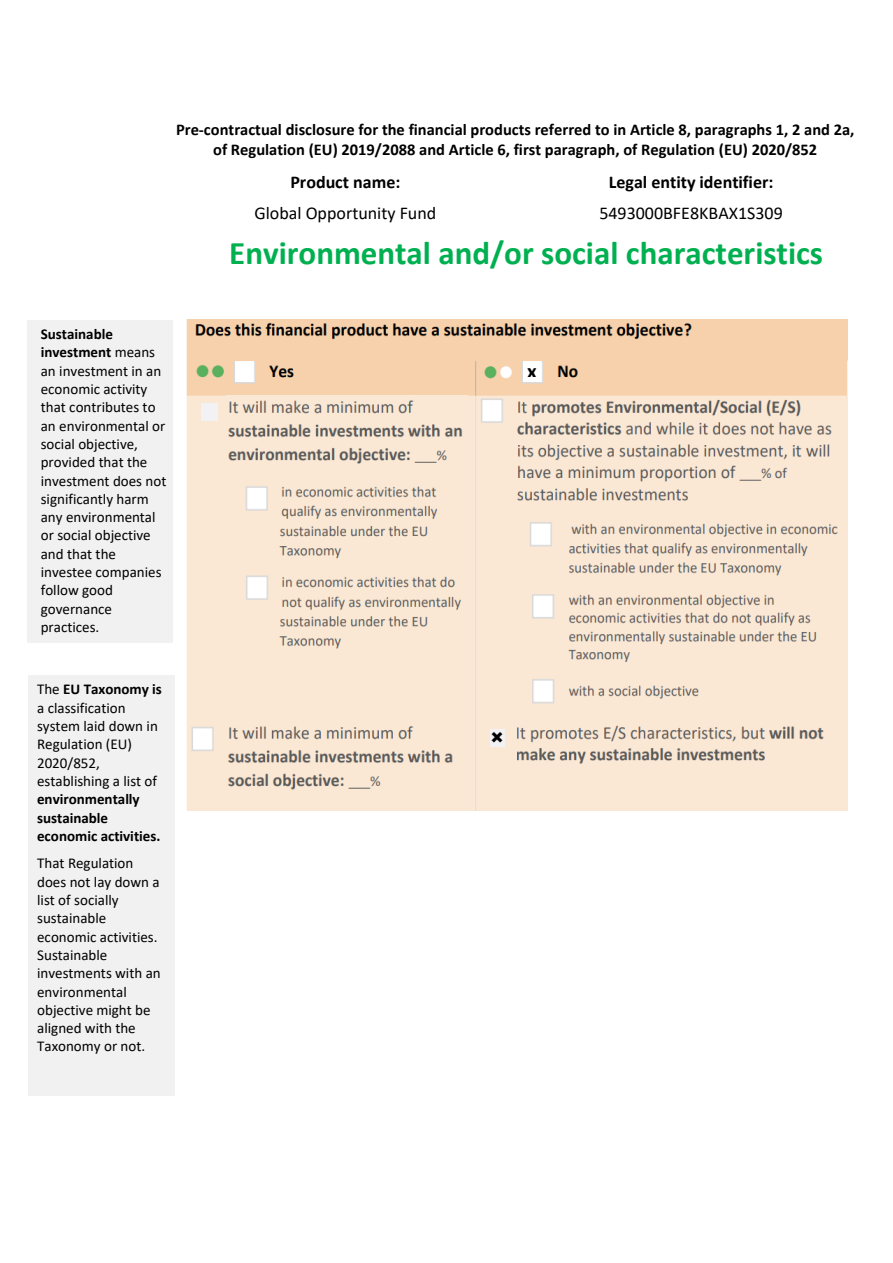
<style>
.page{position:relative;width:893px;height:1263px;background:#fff}
.page>*{position:absolute;margin:0;border:0;box-sizing:border-box;transform-origin:0 0}
.t1{font:700 33px "Calibri";color:#00b050}
.t2{font:700 21px "Calibri";color:#000}
.t3{font:18px "Calibri";color:#000}
.t4{font:700 18px "Calibri";color:#000}
.t5{font:700 16.5px/20.1px "Calibri";color:#000;text-align:center}
.t6{font:15px/18.3px "Calibri";color:#000}
.s1{font-weight:700}
</style>
<div class="page">
<img style="left:187px;top:319px;width:661px;height:492px">
<div style="left:190px;top:397px;width:36px;height:49px;background:#fae8d5"></div>
<img style="left:201px;top:403px;width:1px;height:18px">
<div style="left:202px;top:403px;width:16px;height:18px;background:#f2f2f4"></div>
<div style="left:478px;top:723px;width:38px;height:47px;background:#fae8d5"></div>
<img style="left:490px;top:729px;width:15px;height:18px">
<div style="left:490px;top:729px;width:14px;height:17px;background:#f2f2f4"></div>
<div style="left:194px;top:342px;width:531px;height:19px;background:#f6d1ac"></div>
<div style="left:694px;top:322px;width:100px;height:19px;background:#f6d1ac"></div>
<div style="left:28px;top:320px;width:145px;height:322px;background:#f1f1f1"></div>
<p class="t5" style="left:176px;top:121px;width:680px">Pre-contractual disclosure for the financial products referred to in Article 8, paragraphs 1, 2 and 2a, of Regulation (EU) 2019/2088 and Article 6, first paragraph, of Regulation (EU) 2020/852</p>
<p class="t4" style="left:290px;top:174px;width:112px">Product name:</p>
<p class="t3" style="left:254px;top:205px;width:183px">Global Opportunity Fund</p>
<p class="t4" style="left:609px;top:174px;width:166px">Legal entity identifier:</p>
<p class="t3" style="left:599px;top:205px;width:185px">5493000BFE8KBAX1S309</p>
<p class="t1" style="left:229px;top:239px;width:595px">Environmental and/or social characteristics</p>
<p class="t6" style="left:41px;top:326px;width:127px"><span class="s1">Sustainable investment</span> means an investment in an economic activity that contributes to an environmental or social objective, provided that the investment does not significantly harm any environmental or social objective and that the investee companies follow good governance practices.</p>
<p class="t6" style="left:37px;top:682px;width:126px">The <span class="s1">EU Taxonomy is </span>a classification system laid down in<br>Regulation (EU)<br>2020/852, establishing a list of <span class="s1">environmentally sustainable economic activities.</span></p>
<p class="t6" style="left:37px;top:855px;width:125px">That Regulation does not lay down a list of socially sustainable economic activities.<br>Sustainable investments with an environmental objective might be aligned with the<br>Taxonomy or not.</p>
<p class="t2" style="left:527px;top:362px;width:11px">x</p>
</div>
